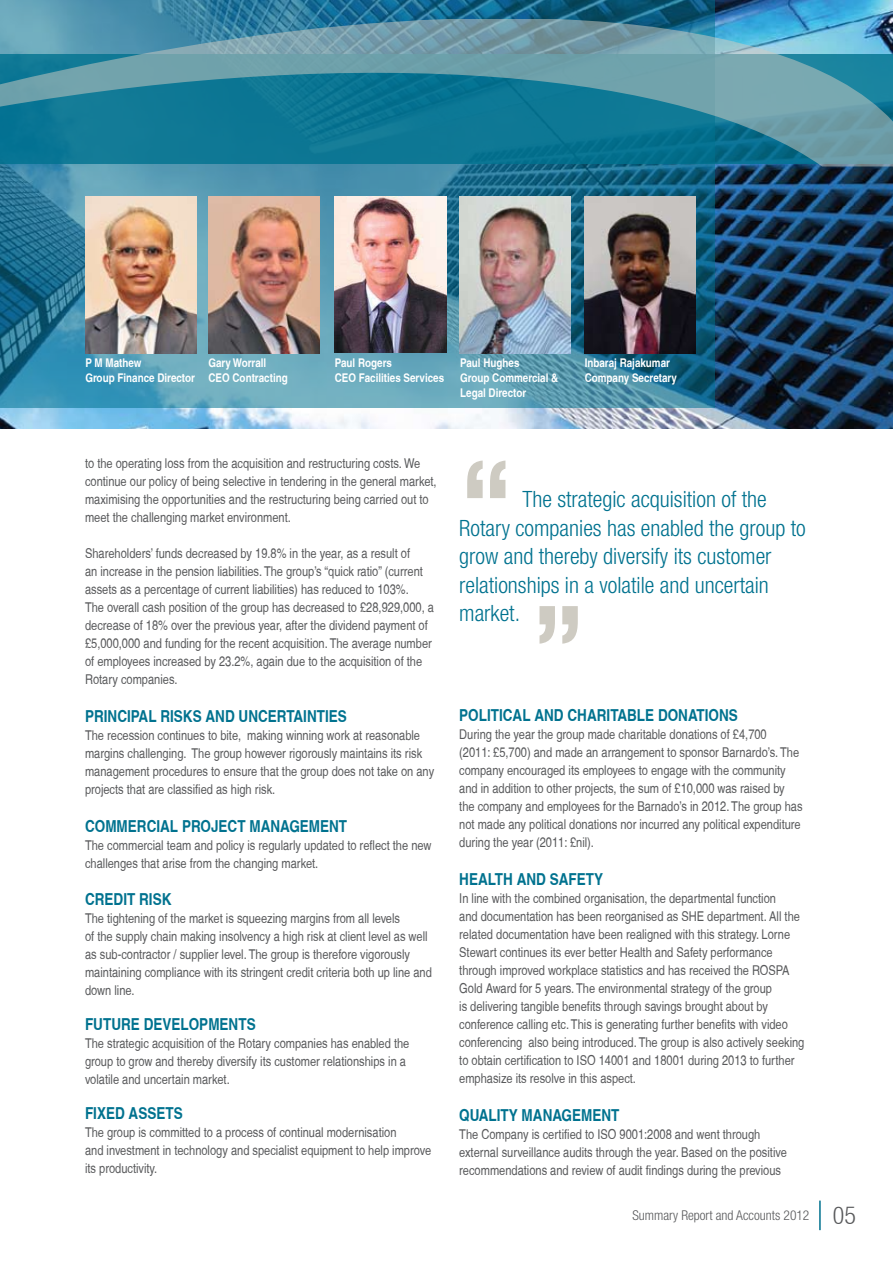
<style>
.page{position:relative;width:893px;height:1263px;background:#fff}
.page>*{position:absolute;margin:0;border:0;box-sizing:border-box;transform-origin:0 0}
.t1{font:700 condensed 117px "Helvetica Neue LT Std";color:#cecbc2}
.t2{font:300 condensed 22.5px/28.5px "Helvetica Neue LT Std";color:#00728f}
.t3{font:700 condensed 16.5px "Helvetica";color:#00728f}
.t4{font:condensed 13.5px/18px "Helvetica";color:#58595b}
.t5{font:300 condensed 13.5px "Helvetica Neue LT Std";color:#58595b}
.t6{font:700 condensed 12px/15px "Helvetica";color:#fff}
.s1{font-family:"Helvetica Neue";font-size:24px}
</style>
<div class="page">
<img style="left:0;top:0;width:893px;height:429px">
<svg style="left:0;top:0;width:714px;height:408px;background:#4088a3"></svg>
<img style="left:85px;top:197px;width:111px;height:156px">
<img style="left:208px;top:197px;width:112px;height:156px">
<img style="left:334px;top:197px;width:112px;height:156px">
<img style="left:459px;top:197px;width:111px;height:156px">
<img style="left:585px;top:196px;width:110px;height:157px">
<hr style="left:819px;top:1200px;width:2px;height:30px;background:#00728f">
<svg style="left:0;top:19px;width:893px;height:147px;background:#3b8aa1"></svg>
<p class="t6" style="left:208px;top:355px;width:81px">Gary Worrall<br>CEO Contracting</p>
<p class="t6" style="left:335px;top:355px;width:111px">Paul Rogers<br>CEO Facilities Services</p>
<p class="t6" style="left:85px;top:355px;width:111px">P M Mathew<br>Group Finance Director</p>
<p class="t6" style="left:460px;top:355px;width:100px">Paul Hughes<br>Group Commercial &amp;<br>Legal Director</p>
<p class="t6" style="left:585px;top:355px;width:94px">Inbaraj Rajakumar<br>Company Secretary</p>
<p class="t4" style="left:85px;top:454px;width:353px">to the operating loss from the acquisition and restructuring costs. We continue our policy of being selective in tendering in the general market, maximising the opportunities and the restructuring being carried out to meet the challenging market environment.</p>
<p class="t4" style="left:85px;top:544px;width:350px">Shareholders’ funds decreased by 19.8% in the year, as a result of<br>an increase in the pension liabilities. The group’s “quick ratio” (current assets as a percentage of current liabilities) has reduced to 103%.<br>The overall cash position of the group has decreased to £28,929,000, a decrease of 18% over the previous year, after the dividend payment of £5,000,000 and funding for the recent acquisition. The average number of employees increased by 23.2%, again due to the acquisition of the Rotary companies.</p>
<p class="t3" style="left:85px;top:706px;width:263px">PRINCIPAL RISKS AND UNCERTAINTIES</p>
<p class="t4" style="left:85px;top:726px;width:351px">The recession continues to bite, making winning work at reasonable margins challenging. The group however rigorously maintains its risk management procedures to ensure that the group does not take on any projects that are classified as high risk.</p>
<p class="t3" style="left:85px;top:816px;width:264px">COMMERCIAL PROJECT MANAGEMENT</p>
<p class="t4" style="left:85px;top:836px;width:348px">The commercial team and policy is regularly updated to reflect the new challenges that arise from the changing market.</p>
<p class="t3" style="left:85px;top:889px;width:19px">Credit</p>
<p class="t3" style="left:139px;top:889px;width:19px">Risk</p>
<p class="t4" style="left:85px;top:910px;width:348px">The tightening of the market is squeezing margins from all levels<br>of the supply chain making insolvency a high risk at client level as well as sub-contractor / supplier level. The group is therefore vigorously maintaining compliance with its stringent credit criteria both up line and down line.</p>
<p class="t3" style="left:85px;top:1014px;width:29px">Future</p>
<p class="t3" style="left:144px;top:1014px;width:20px">Developments</p>
<p class="t4" style="left:85px;top:1034px;width:326px">The strategic acquisition of the Rotary companies has enabled the group to grow and thereby diversify its customer relationships in a volatile and uncertain market.</p>
<p class="t3" style="left:85px;top:1103px;width:54px">Fixed assets</p>
<p class="t4" style="left:85px;top:1123px;width:348px">The group is committed to a process of continual modernisation<br>and investment in technology and specialist equipment to help improve its productivity.</p>
<h1 class="t1" style="left:459px;top:432px;width:56px">“</h1>
<h2 class="t2" style="left:459px;top:485px;width:348px;text-indent:63px">The strategic acquisition of the Rotary companies has enabled the group to grow and thereby diversify its customer relationships in a volatile and uncertain market.</h2>
<h1 class="t1" style="left:532px;top:577px;width:56px">”</h1>
<p class="t3" style="left:459px;top:705px;width:18px">Political</p>
<p class="t3" style="left:534px;top:705px;width:11px">and</p>
<p class="t3" style="left:567px;top:705px;width:10px">charitable</p>
<p class="t3" style="left:658px;top:705px;width:10px">donations</p>
<p class="t4" style="left:459px;top:725px;width:345px">During the year the group made charitable donations of £4,700<br>(2011: £5,700) and made an arrangement to sponsor Barnardo’s. The company encouraged its employees to engage with the community and in addition to other projects, the sum of £10,000 was raised by the company and employees for the Barnado’s in 2012. The group has not made any political donations nor incurred any political expenditure during the year (2011: £nil).</p>
<p class="t3" style="left:459px;top:869px;width:20px">Health</p>
<p class="t3" style="left:517px;top:869px;width:11px">and</p>
<p class="t3" style="left:550px;top:869px;width:10px">safety</p>
<p class="t4" style="left:459px;top:889px;width:347px">In line with the combined organisation, the departmental function<br>and documentation has been reorganised as SHE department. All the related documentation have been realigned with this strategy. Lorne Stewart continues its ever better Health and Safety performance through improved workplace statistics and has received the ROSPA Gold Award for 5 years. The environmental strategy of the group<br>is delivering tangible benefits through savings brought about by conference calling etc. This is generating further benefits with video conferencing also being introduced. The group is also actively seeking to obtain certification to ISO 14001 and 18001 during 2013 to further emphasize its resolve in this aspect.</p>
<p class="t3" style="left:459px;top:1105px;width:20px">Quality</p>
<p class="t3" style="left:522px;top:1105px;width:11px">management</p>
<p class="t4" style="left:459px;top:1125px;width:329px">The Company is certified to ISO 9001:2008 and went through external surveillance audits through the year. Based on the positive recommendations and review of audit findings during the previous</p>
<p class="t5" style="left:632px;top:1207px;width:225px">Summary Report and Accounts 2012 <span class="s1">05</span></p>
</div>
